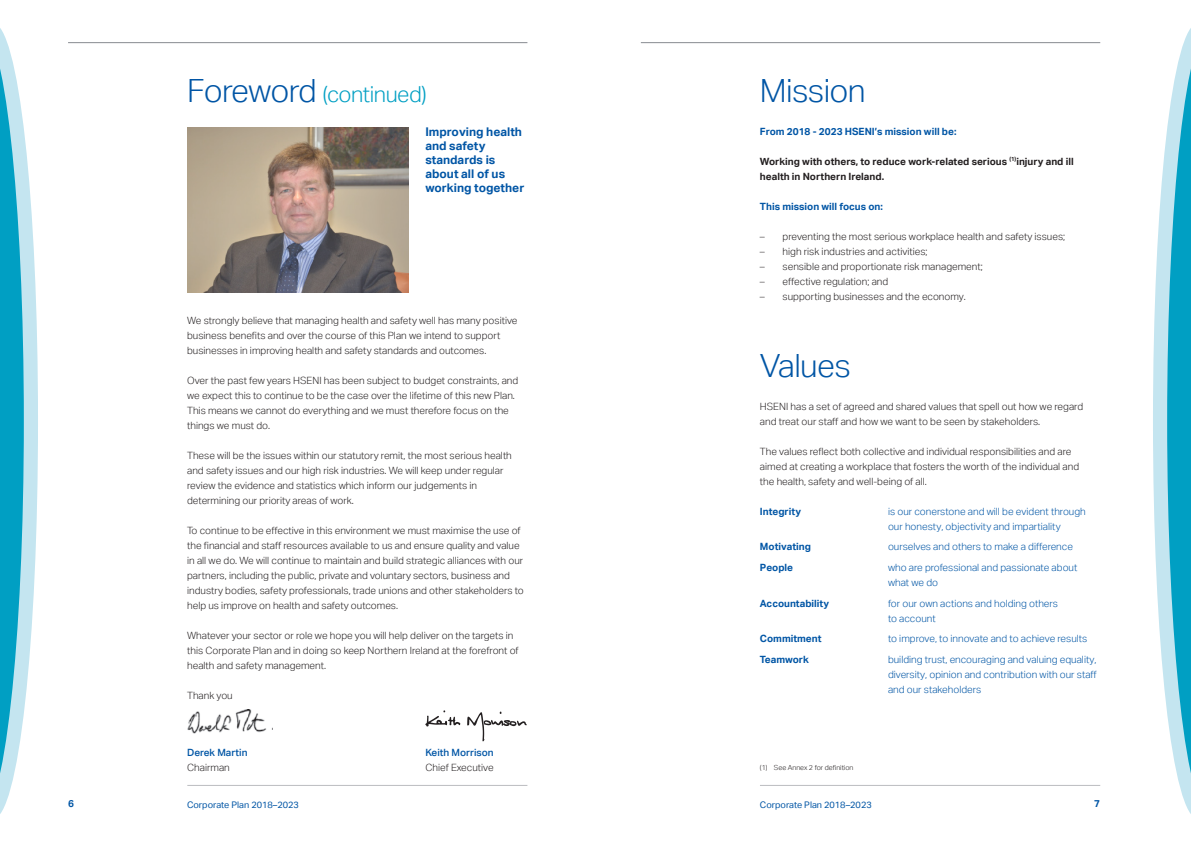
<style>
.page{position:relative;width:1191px;height:842px;background:#fff}
.page>*{position:absolute;margin:0;border:0;box-sizing:border-box;transform-origin:0 0}
.t1{font:300 32px "Aktiv Grotesk";letter-spacing:-.02em;color:#0155a5}
.t2{font:300 22px "Aktiv Grotesk";letter-spacing:-.02em;color:#009fc3}
.t3{font:700 12px/14px "Aktiv Grotesk";color:#0155a5}
.t4{font:300 10px/15px "Aktiv Grotesk";color:#231f20}
.t5{font:300 10px/15px "Aktiv Grotesk";color:#0155a5}
.t6{font:700 10px "Aktiv Grotesk";color:#0155a5}
.t7{font:700 10px/15px "Aktiv Grotesk";color:#231f20}
.t8{font:500 10px "Aktiv Grotesk";color:#0155a5}
.t9{font:9.1px "Aktiv Grotesk";color:#0155a5}
.t10{font:300 7px "Aktiv Grotesk";color:#231f20}
.s1{font-size:32px;color:#0155a5}
</style>
<div class="page">
<hr style="left:641px;top:43px;width:459px;height:1px;background:#878b91">
<hr style="left:760px;top:785px;width:340px;height:1px;background:#bbbdc0">
<svg style="left:1153px;top:28px;width:38px;height:786px"></svg>
<hr style="left:68px;top:42px;width:459px;height:1px;background:#878b91">
<hr style="left:187px;top:785px;width:340px;height:1px;background:#bbbdc0">
<svg style="left:0;top:28px;width:38px;height:786px"></svg>
<img style="left:187px;top:128px;width:221px;height:165px">
<img style="left:187px;top:709px;width:85px;height:25px">
<svg style="left:467px;top:712px;width:60px;height:29px"></svg>
<svg style="left:425px;top:710px;width:35px;height:17px"></svg>
<h2 class="t2" style="left:187px;top:82px;width:241px"><span class="s1">Foreword</span> (continued)</h2>
<p class="t3" style="left:425px;top:125px;width:101px">Improving health and safety standards is about all of us working together</p>
<p class="t4" style="left:187px;top:313px;width:332px">We strongly believe that managing health and safety well has many positive business benefits and over the course of this Plan we intend to support businesses in improving health and safety standards and outcomes.</p>
<p class="t4" style="left:187px;top:373px;width:333px">Over the past few years HSENI has been subject to budget constraints, and we expect this to continue to be the case over the lifetime of this new Plan.<br>This means we cannot do everything and we must therefore focus on the things we must do.</p>
<p class="t4" style="left:187px;top:448px;width:326px">These will be the issues within our statutory remit, the most serious health and safety issues and our high risk industries. We will keep under regular review the evidence and statistics which inform our judgements in determining our priority areas of work.</p>
<p class="t4" style="left:187px;top:523px;width:338px">To continue to be effective in this environment we must maximise the use of the financial and staff resources available to us and ensure quality and value in all we do. We will continue to maintain and build strategic alliances with our partners, including the public, private and voluntary sectors, business and industry bodies, safety professionals, trade unions and other stakeholders to help us improve on health and safety outcomes.</p>
<p class="t4" style="left:187px;top:628px;width:333px">Whatever your sector or role we hope you will help deliver on the targets in this Corporate Plan and in doing so keep Northern Ireland at the forefront of health and safety management.</p>
<p class="t4" style="left:187px;top:688px;width:47px">Thank you</p>
<p class="t8" style="left:187px;top:746px;width:62px">Derek Martin</p>
<p class="t4" style="left:187px;top:759px;width:44px">Chairman</p>
<p class="t8" style="left:425px;top:746px;width:70px">Keith Morrison</p>
<p class="t4" style="left:425px;top:759px;width:70px">Chief Executive</p>
<h1 class="t1" style="left:760px;top:73px;width:107px">Mission</h1>
<p class="t6" style="left:760px;top:125px;width:198px">From 2018 - 2023 HSENI’s mission will be:</p>
<p class="t7" style="left:760px;top:153px;width:315px">Working with others, to reduce work-related serious <sup>(1)</sup>injury and ill health in Northern Ireland.</p>
<p class="t6" style="left:760px;top:200px;width:124px">This mission will focus on:</p>
<p class="t4" style="left:760px;top:229px;width:307px">– preventing the most serious workplace health and safety issues;</p>
<p class="t4" style="left:760px;top:244px;width:169px">– high risk industries and activities;</p>
<p class="t4" style="left:760px;top:259px;width:224px">– sensible and proportionate risk management;</p>
<p class="t4" style="left:760px;top:274px;width:130px">– effective regulation; and</p>
<p class="t4" style="left:760px;top:289px;width:207px">– supporting businesses and the economy.</p>
<h1 class="t1" style="left:760px;top:348px;width:92px">Values</h1>
<p class="t4" style="left:760px;top:399px;width:325px">HSENI has a set of agreed and shared values that spell out how we regard and treat our staff and how we want to be seen by stakeholders.</p>
<p class="t4" style="left:760px;top:444px;width:321px">The values reflect both collective and individual responsibilities and are aimed at creating a workplace that fosters the worth of the individual and the health, safety and well-being of all.</p>
<p class="t6" style="left:760px;top:505px;width:43px">Integrity</p>
<p class="t5" style="left:888px;top:504px;width:199px">is our conerstone and will be evident through our honesty, objectivity and impartiality</p>
<p class="t6" style="left:760px;top:541px;width:53px">Motivating</p>
<p class="t5" style="left:888px;top:539px;width:186px">ourselves and others to make a difference</p>
<p class="t6" style="left:760px;top:561px;width:35px">People</p>
<p class="t5" style="left:888px;top:560px;width:191px">who are professional and passionate about what we do</p>
<p class="t6" style="left:760px;top:597px;width:71px">Accountability</p>
<p class="t5" style="left:888px;top:596px;width:171px">for our own actions and holding others to account</p>
<p class="t6" style="left:760px;top:633px;width:63px">Commitment</p>
<p class="t5" style="left:888px;top:631px;width:201px">to improve, to innovate and to achieve results</p>
<p class="t6" style="left:760px;top:653px;width:50px">Teamwork</p>
<p class="t5" style="left:888px;top:652px;width:210px;text-align:justify">building trust, encouraging and valuing equality, diversity, opinion and contribution with our staff and our stakeholders</p>
<p class="t10" style="left:760px;top:764px;width:95px">(1) See Annex 2 for definition</p>
<p class="t6" style="left:68px;top:797px;width:7px">6</p>
<p class="t9" style="left:187px;top:799px;width:113px">Corporate Plan 2018–2023</p>
<p class="t9" style="left:760px;top:799px;width:113px">Corporate Plan 2018–2023</p>
<p class="t6" style="left:1094px;top:797px;width:7px">7</p>
</div>
